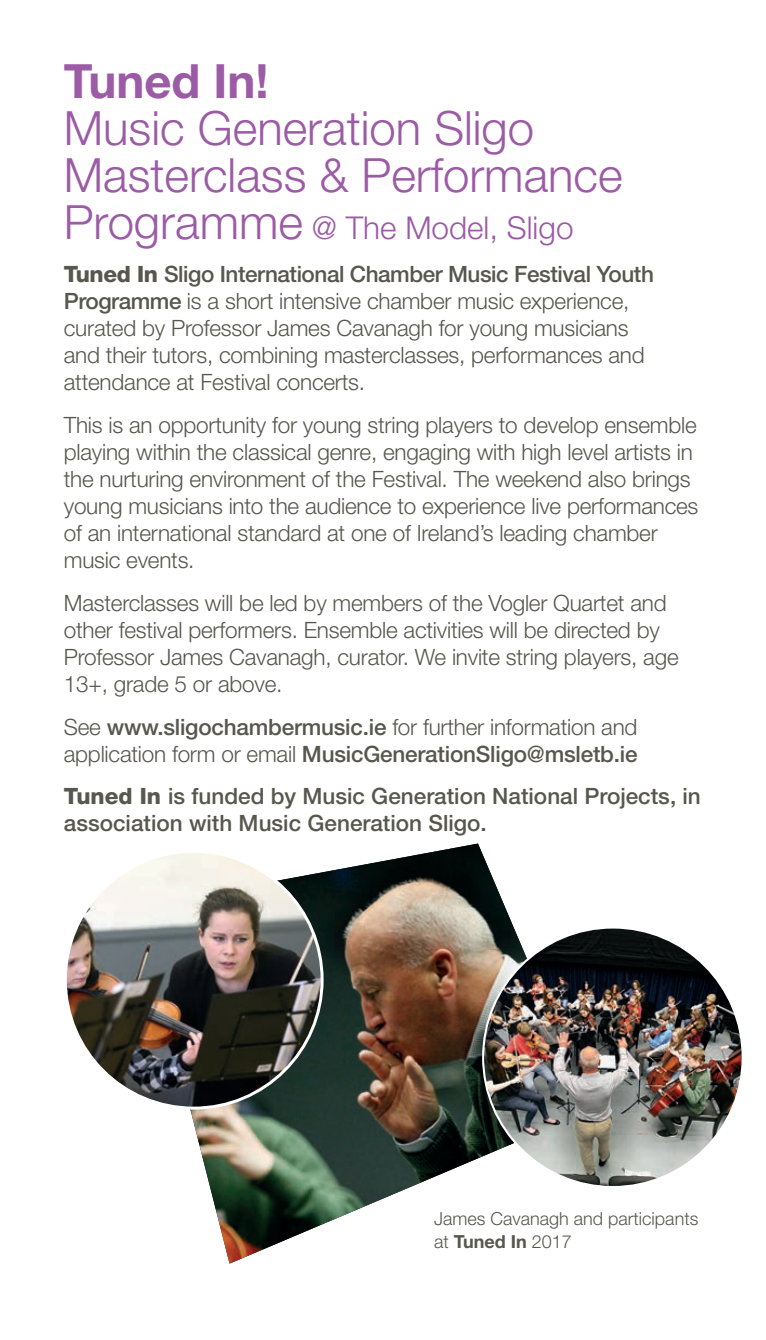
<style>
.page{position:relative;width:766px;height:1340px;background:#fff}
.page>*{position:absolute;margin:0;border:0;box-sizing:border-box;transform-origin:0 0}
.t1{font:300 47.25px/47.2px "Helvetica Neue LT Std";color:#9b5ba5}
.t2{font:700 47.25px "Helvetica Neue LT Std";color:#9b5ba5}
.t3{font:300 31.5px "Helvetica Neue LT Std";color:#9b5ba5}
.t4{font:300 22.5px/27px "Helvetica Neue LT Std";letter-spacing:-.01em;color:#57574e}
.t5{font:500 22.5px/27px "Helvetica Neue LT Std";color:#57574e}
.t6{font:300 18px/22.5px "Helvetica Neue LT Std";color:#57574e}
.s1{font-size:47.25px}
.s2{font-weight:800}
.s3{font-weight:500}
.s4{font-weight:300}
.s5{font-weight:700}
</style>
<div class="page">
<img style="left:190px;top:843px;width:397px;height:420px">
<img style="left:65px;top:851px;width:257px;height:257px;border-radius:128px">
<img style="left:483px;top:927px;width:259px;height:259px;border-radius:130px">
<h1 class="t2" style="left:64px;top:51px;width:206px">Tuned In!</h1>
<h1 class="t1" style="left:64px;top:103px;width:560px">Music Generation Sligo<br>Masterclass &amp; Performance</h1>
<h2 class="t3" style="left:64px;top:209px;width:511px"><span class="s1">Programme</span> @ The Model, Sligo</h2>
<p class="t4" style="left:64px;top:260px;width:591px"><span class="s2">Tuned In</span> <span class="s3">Sligo International Chamber Music Festival Youth Programme</span> is a short intensive chamber music experience, curated by Professor James Cavanagh for young musicians and their tutors, combining masterclasses, performances and attendance at Festival concerts.</p>
<p class="t4" style="left:64px;top:411px;width:636px">This is an opportunity for young string players to develop ensemble playing within the classical genre, engaging with high level artists in the nurturing environment of the Festival. The weekend also brings young musicians into the audience to experience live performances of an international standard at one of Ireland’s leading chamber music events.</p>
<p class="t4" style="left:64px;top:589px;width:616px">Masterclasses will be led by members of the Vogler Quartet and other festival performers. Ensemble activities will be directed by Professor James Cavanagh, curator. We invite string players, age 13+, grade 5 or above.</p>
<p class="t5" style="left:64px;top:713px;width:575px"><span class="s4">See</span> www.sligochambermusic.ie <span class="s4">for further information and application form or email</span> MusicGenerationSligo@msletb.ie</p>
<p class="t5" style="left:64px;top:782px;width:638px"><span class="s2">Tuned In</span> is funded by Music Generation National Projects, in association with Music Generation Sligo.</p>
<p class="t6" style="left:434px;top:1207px;width:266px">James Cavanagh and participants at <span class="s5">Tuned In</span> 2017</p>
</div>
